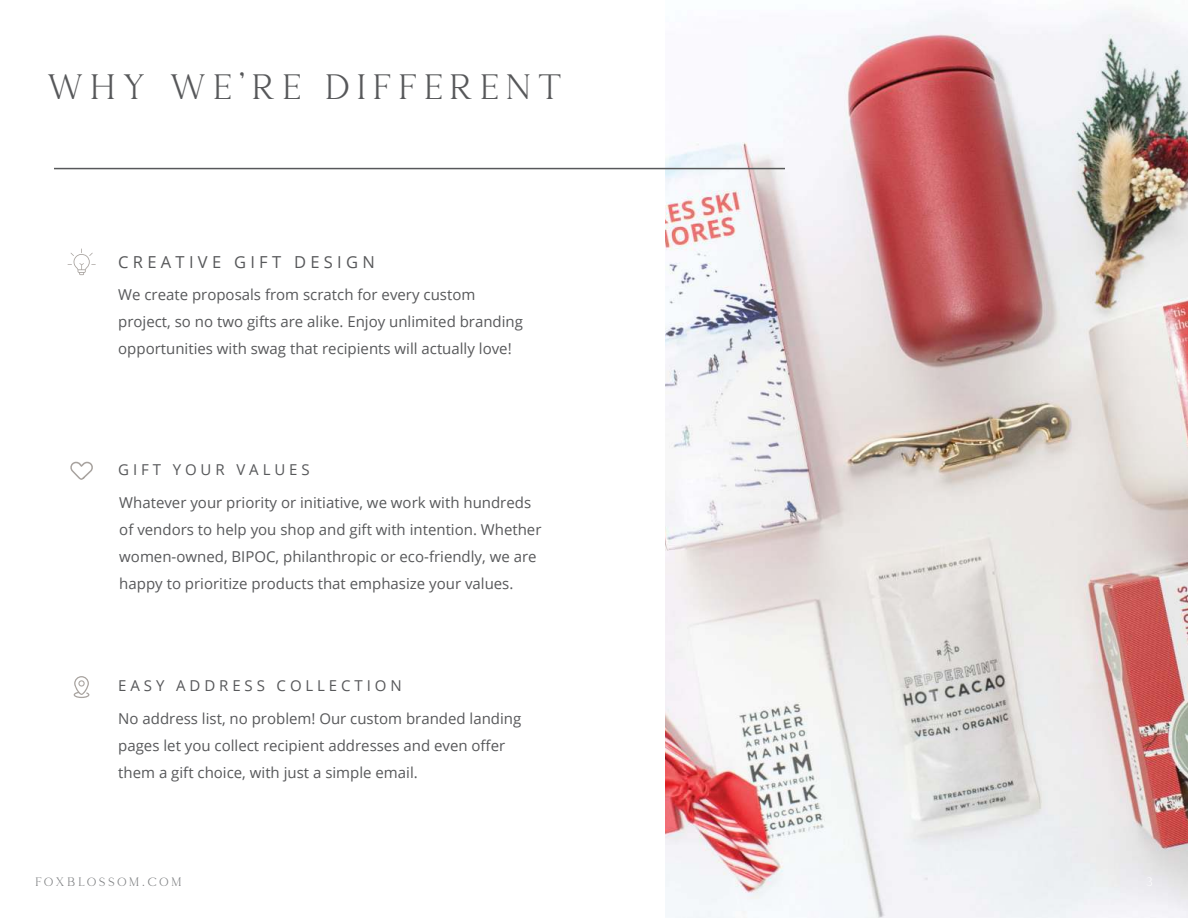
<style>
.page{position:relative;width:1188px;height:918px;background:#fff}
.page>*{position:absolute;margin:0;border:0;box-sizing:border-box;transform-origin:0 0}
.t1{font:34.5px "Montage Serif Font";letter-spacing:.1em;color:#57585a}
.t2{font:16.5px "Open Sans";letter-spacing:.26em;color:#57585a}
.t3{font:15px/27px "Open Sans";color:#57585a}
.t4{font:15px "Open Sans";letter-spacing:.26em;color:#57585a}
.t5{font:12px "Montage Serif Font";letter-spacing:.15em;color:#808284}
</style>
<div class="page">
<img style="left:665px;top:7px;width:523px;height:911px">
<hr style="left:54px;top:168px;width:731px;height:1px;background:#57585a">
<svg style="left:68px;top:249px;width:28px;height:26px"></svg>
<svg style="left:70px;top:461px;width:23px;height:19px"></svg>
<svg style="left:74px;top:676px;width:15px;height:22px"></svg>
<h1 class="t1" style="left:45px;top:67px;width:520px">WHY WE’RE DIFFERENT</h1>
<p class="t2" style="left:118px;top:255px;width:258px">CREATIVE GIFT DESIGN</p>
<p class="t3" style="left:118px;top:283px;width:406px">We create proposals from scratch for every custom project, so no two gifts are alike. Enjoy unlimited branding opportunities with swag that recipients will actually love!</p>
<p class="t4" style="left:118px;top:463px;width:193px">GIFT YOUR VALUES</p>
<p class="t3" style="left:119px;top:489px;width:424px">Whatever your priority or initiative, we work with hundreds of vendors to help you shop and gift with intention. Whether women-owned, BIPOC, philanthropic or eco-friendly, we are happy to prioritize products that emphasize your values.</p>
<p class="t4" style="left:118px;top:680px;width:285px">EASY ADDRESS COLLECTION</p>
<p class="t3" style="left:118px;top:705px;width:405px">No address list, no problem! Our custom branded landing pages let you collect recipient addresses and even offer them a gift choice, with just a simple email.</p>
<p class="t5" style="left:35px;top:875px;width:149px">FOXBLOSSOM.COM</p>
</div>
